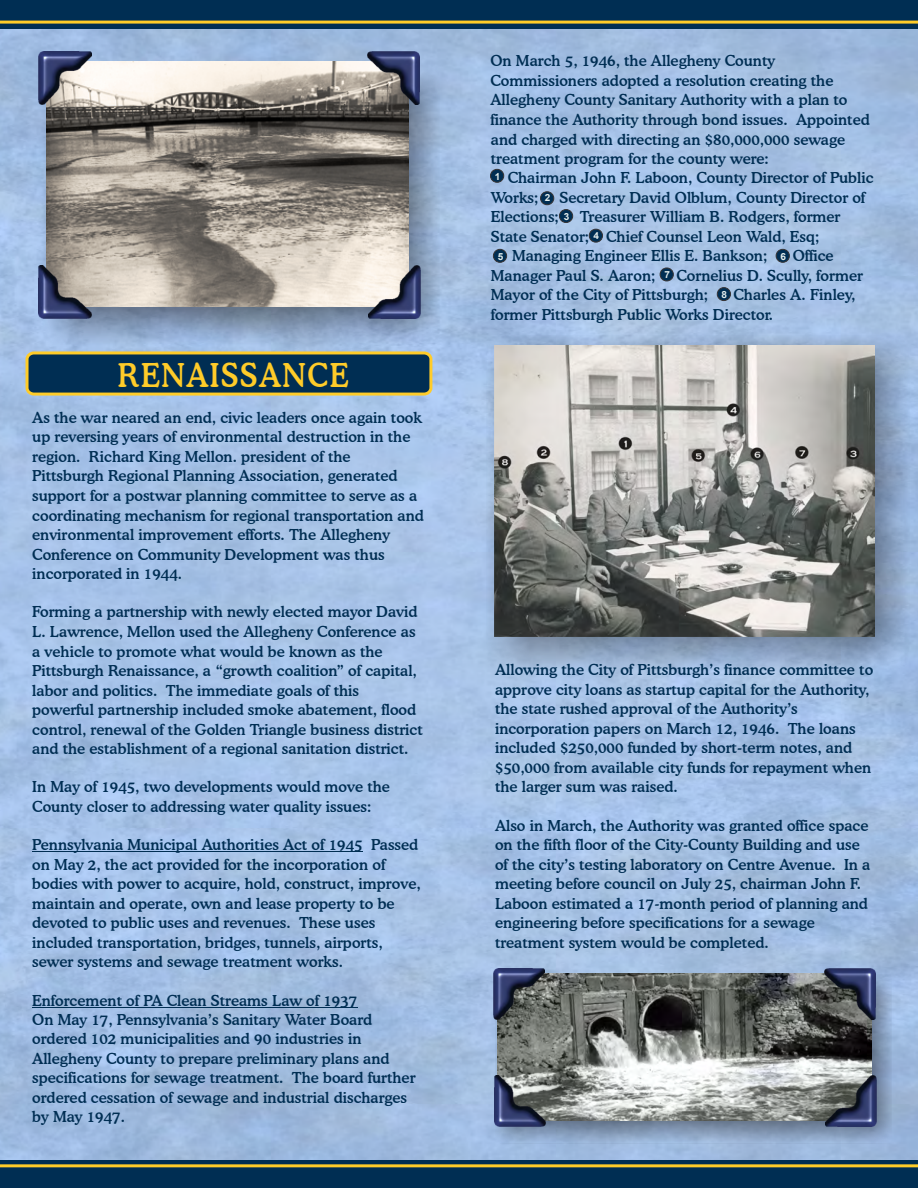
<style>
.page{position:relative;width:918px;height:1188px;background:#fff}
.page>*{position:absolute;margin:0;border:0;box-sizing:border-box;transform-origin:0 0}
.t1{font:500 32.7px "Cooper BT";letter-spacing:.055em;color:#ffcc29;scale:.9 1}
.t2{font:500 15px/19.5px "Cooper BT";color:#002e53}
.t3{font:700 9.75px "Arial";color:#e3edec}
</style>
<div class="page">
<img style="left:0;top:29px;width:918px;height:1131px">
<div style="left:0;top:1160px;width:918px;height:28px;background:#002e53"></div>
<hr style="left:0;top:1164px;width:918px;height:3px;background:#ffcc29">
<div style="left:0;top:0;width:918px;height:29px;background:#002e53"></div>
<hr style="left:0;top:21px;width:918px;height:3px;background:#ffcc29">
<div style="left:26px;top:351px;width:406px;height:45px;background:#002e53;border:3px solid #ffcc29;border-radius:7px"></div>
<hr style="left:32px;top:851px;width:331px;height:1px;background:#002e53">
<hr style="left:32px;top:1007px;width:325px;height:1px;background:#002e53">
<div style="left:41px;top:65px;width:399px;height:281px;background:#373435;opacity:.49"></div>
<img style="left:47px;top:62px;width:362px;height:244px">
<img style="left:367px;top:52px;width:53px;height:52px">
<img style="left:38px;top:52px;width:53px;height:52px">
<img style="left:38px;top:265px;width:53px;height:53px">
<img style="left:368px;top:265px;width:53px;height:53px">
<div style="left:486px;top:336px;width:424px;height:335px;background:#373435;opacity:.49"></div>
<img style="left:494px;top:345px;width:380px;height:292px">
<div style="left:490px;top:169px;width:14px;height:14px;background:#002e53;border:1px solid #373435;border-radius:50%"></div>
<div style="left:540px;top:191px;width:14px;height:14px;background:#002e53;border:1px solid #373435;border-radius:50%"></div>
<div style="left:559px;top:209px;width:14px;height:14px;background:#002e53;border:1px solid #373435;border-radius:50%"></div>
<div style="left:589px;top:229px;width:14px;height:14px;background:#002e53;border:1px solid #373435;border-radius:50%"></div>
<div style="left:493px;top:249px;width:14px;height:14px;background:#002e53;border:1px solid #373435;border-radius:50%"></div>
<div style="left:776px;top:249px;width:14px;height:14px;background:#002e53;border:1px solid #373435;border-radius:50%"></div>
<div style="left:660px;top:268px;width:14px;height:13px;background:#002e53;border:1px solid #373435;border-radius:50%"></div>
<div style="left:717px;top:287px;width:14px;height:14px;background:#002e53;border:1px solid #373435;border-radius:50%"></div>
<div style="left:495px;top:974px;width:396px;height:169px;background:#373435;opacity:.49"></div>
<img style="left:498px;top:973px;width:374px;height:147px">
<img style="left:824px;top:969px;width:51px;height:51px">
<img style="left:493px;top:969px;width:51px;height:51px">
<img style="left:494px;top:1075px;width:51px;height:51px">
<img style="left:825px;top:1075px;width:51px;height:51px">
<h1 class="t1" style="left:118px;top:362px;width:258px">RENAISSANCE</h1>
<p class="t2" style="left:32px;top:409px;width:393px">As the war neared an end, civic leaders once again took up reversing years of environmental destruction in the region. Richard King Mellon. president of the Pittsburgh Regional Planning Association, generated support for a postwar planning committee to serve as a coordinating mechanism for regional transportation and environmental improvement efforts. The Allegheny Conference on Community Development was thus incorporated in 1944.</p>
<p class="t2" style="left:32px;top:604px;width:392px">Forming a partnership with newly elected mayor David L. Lawrence, Mellon used the Allegheny Conference as a vehicle to promote what would be known as the Pittsburgh Renaissance, a “growth coalition” of capital, labor and politics. The immediate goals of this powerful partnership included smoke abatement, flood control, renewal of the Golden Triangle business district and the establishment of a regional sanitation district.</p>
<p class="t2" style="left:32px;top:779px;width:359px">In May of 1945, two developments would move the<br>County closer to addressing water quality issues:</p>
<p class="t2" style="left:32px;top:836px;width:390px">Pennsylvania Municipal Authorities Act of 1945 Passed on May 2, the act provided for the incorporation of bodies with power to acquire, hold, construct, improve, maintain and operate, own and lease property to be devoted to public uses and revenues. These uses included transportation, bridges, tunnels, airports, sewer systems and sewage treatment works.</p>
<p class="t2" style="left:32px;top:992px;width:385px">Enforcement of PA Clean Streams Law of 1937<br>On May 17, Pennsylvania’s Sanitary Water Board ordered 102 municipalities and 90 industries in Allegheny County to prepare preliminary plans and specifications for sewage treatment. The board further ordered cessation of sewage and industrial discharges by May 1947.</p>
<p class="t2" style="left:490px;top:52px;width:381px">On March 5, 1946, the Allegheny County Commissioners adopted a resolution creating the Allegheny County Sanitary Authority with a plan to finance the Authority through bond issues. Appointed</p>
<p class="t2" style="left:491px;top:131px;width:356px">and charged with directing an $80,000,000 sewage treatment program for the county were:</p>
<p class="t2" style="left:491px;top:170px;width:384px;text-indent:17px">Chairman John F. Laboon, County Director of Public<br>Works;</p>
<p class="t3" style="left:495px;top:172px;width:7px">1</p>
<p class="t2" style="left:560px;top:189px;width:307px">Secretary David Olblum, County Director of</p>
<p class="t3" style="left:545px;top:194px;width:7px">2</p>
<p class="t2" style="left:491px;top:209px;width:69px">Elections;</p>
<p class="t2" style="left:580px;top:209px;width:262px">Treasurer William B. Rodgers, former</p>
<p class="t2" style="left:491px;top:228px;width:330px">State Senator; Chief Counsel Leon Wald, Esq;</p>
<p class="t2" style="left:512px;top:247px;width:257px">Managing Engineer Ellis E. Bankson;</p>
<p class="t2" style="left:793px;top:247px;width:43px">Office</p>
<p class="t2" style="left:491px;top:267px;width:166px">Manager Paul S. Aaron;</p>
<p class="t3" style="left:564px;top:213px;width:7px">3</p>
<p class="t3" style="left:594px;top:232px;width:7px">4</p>
<p class="t3" style="left:498px;top:252px;width:7px">5</p>
<p class="t3" style="left:780px;top:252px;width:7px">6</p>
<p class="t3" style="left:664px;top:271px;width:7px">7</p>
<p class="t3" style="left:722px;top:291px;width:7px">8</p>
<p class="t2" style="left:491px;top:267px;width:374px;text-indent:186px">Cornelius D. Scully, former<br>Mayor of the City of Pittsburgh;</p>
<p class="t2" style="left:491px;top:286px;width:366px;text-indent:243px">Charles A. Finley, former Pittsburgh Public Works Director.</p>
<p class="t2" style="left:495px;top:661px;width:380px">Allowing the City of Pittsburgh’s finance committee to approve city loans as startup capital for the Authority, the state rushed approval of the Authority’s incorporation papers on March 12, 1946. The loans included $250,000 funded by short-term notes, and $50,000 from available city funds for repayment when the larger sum was raised.</p>
<p class="t2" style="left:495px;top:817px;width:377px">Also in March, the Authority was granted office space on the fifth floor of the City-County Building and use of the city’s testing laboratory on Centre Avenue. In a meeting before council on July 25, chairman John F.<br>Laboon estimated a 17-month period of planning and engineering before specifications for a sewage treatment system would be completed.</p>
</div>
